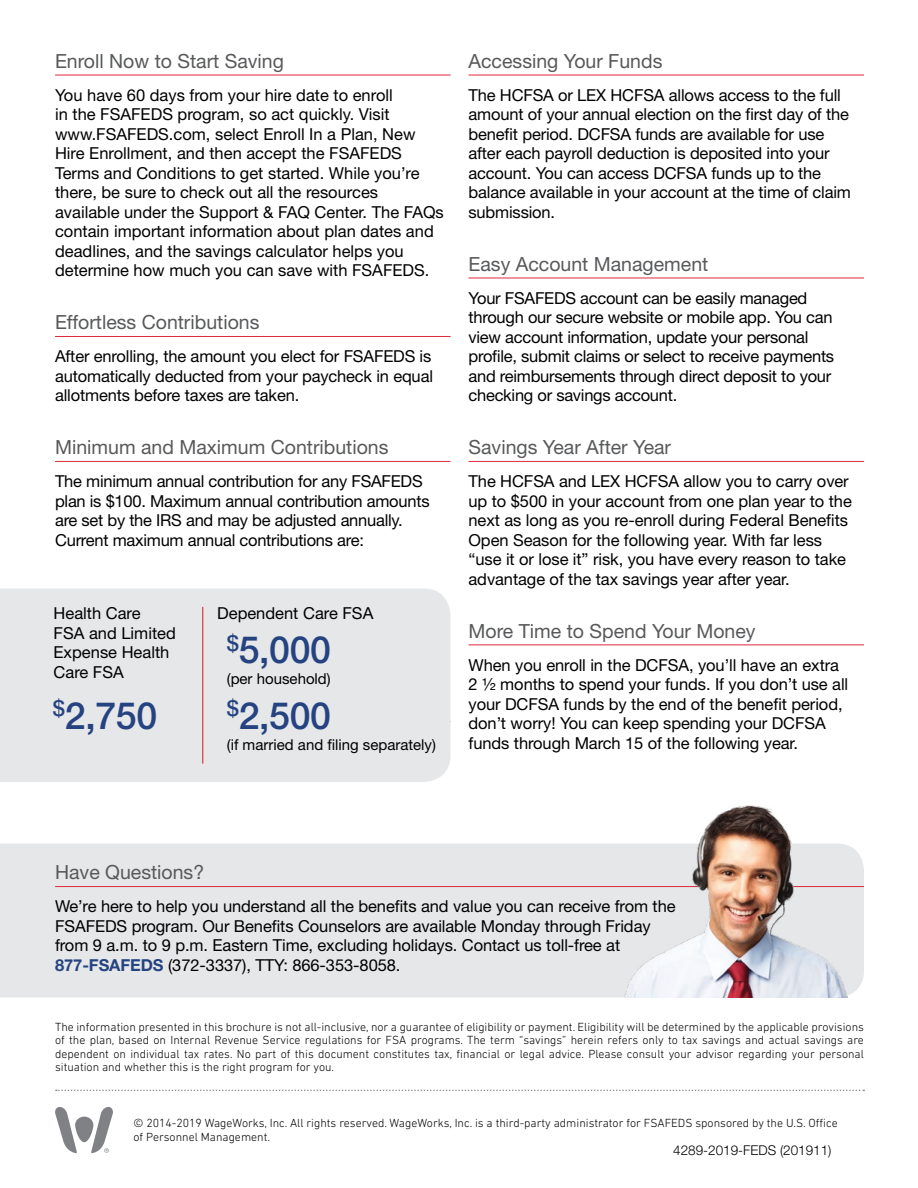
<style>
.page{position:relative;width:918px;height:1188px;background:#fff}
.page>*{position:absolute;margin:0;border:0;box-sizing:border-box;transform-origin:0 0}
.t1{font:500 37.5px "Helvetica Neue LT Std";letter-spacing:-.01em;color:#254381}
.t2{font:19.5px "Helvetica Neue LT Std";color:#58595b}
.t3{font:16.5px/19.5px "Helvetica Neue LT Std";letter-spacing:-.005em;color:#000}
.t4{font:15px "Helvetica Neue LT Std";color:#000}
.t5{font:300 13.5px "Helvetica Neue LT Std";color:#000}
.t6{font:300 12px/13.5px "DIN Next LT Pro";color:#000;text-align:justify}
.s1{font-weight:700;color:#254381}
</style>
<div class="page">
<hr style="left:55px;top:75px;width:396px;height:1px;background:#df293c">
<hr style="left:55px;top:336px;width:396px;height:1px;background:#df293c">
<hr style="left:55px;top:461px;width:396px;height:1px;background:#df293c">
<hr style="left:469px;top:75px;width:395px;height:1px;background:#df293c">
<hr style="left:469px;top:278px;width:395px;height:1px;background:#df293c">
<hr style="left:469px;top:461px;width:395px;height:1px;background:#df293c">
<hr style="left:469px;top:645px;width:395px;height:1px;background:#df293c">
<svg style="left:56px;top:1090px;width:808px;height:1px"></svg>
<div style="left:0;top:843px;width:864px;height:155px;background:#e6e7e8"></div>
<hr style="left:55px;top:886px;width:809px;height:1px;background:#df293c">
<img style="left:624px;top:806px;width:224px;height:192px">
<div style="left:0;top:588px;width:451px;height:194px;background:#e6e7e8"></div>
<hr style="left:202px;top:607px;width:1px;height:157px;background:#df293c">
<svg style="left:55px;top:1107px;width:22px;height:46px"></svg>
<div style="left:75px;top:1117px;width:18px;height:25px;background:#808184;border-radius:9px"></div>
<svg style="left:91px;top:1107px;width:22px;height:46px"></svg>
<p class="t2" style="left:55px;top:49px;width:230px">Enroll Now to Start Saving</p>
<p class="t3" style="left:55px;top:85px;width:390px">You have 60 days from your hire date to enroll<br>in the FSAFEDS program, so act quickly. Visit www.FSAFEDS.com, select Enroll In a Plan, New Hire Enrollment, and then accept the FSAFEDS Terms and Conditions to get started. While you’re there, be sure to check out all the resources available under the Support &amp; FAQ Center. The FAQs contain important information about plan dates and deadlines, and the savings calculator helps you determine how much you can save with FSAFEDS.</p>
<p class="t2" style="left:55px;top:311px;width:206px">Effortless Contributions</p>
<p class="t3" style="left:55px;top:347px;width:379px;text-align:justify">After enrolling, the amount you elect for FSAFEDS is automatically deducted from your paycheck in equal allotments before taxes are taken.</p>
<p class="t2" style="left:55px;top:436px;width:335px">Minimum and Maximum Contributions</p>
<p class="t3" style="left:55px;top:471px;width:376px">The minimum annual contribution for any FSAFEDS plan is $100. Maximum annual contribution amounts are set by the IRS and may be adjusted annually.<br>Current maximum annual contributions are:</p>
<p class="t3" style="left:54px;top:604px;width:124px">Health Care<br>FSA and Limited<br>Expense Health<br>Care FSA</p>
<p class="t3" style="left:217px;top:604px;width:158px">Dependent Care FSA</p>
<h1 class="t1" style="left:53px;top:693px;width:106px"><sup>$</sup>2,750</h1>
<h1 class="t1" style="left:227px;top:628px;width:106px"><sup>$</sup>5,000</h1>
<p class="t4" style="left:227px;top:670px;width:105px">(per household)</p>
<h1 class="t1" style="left:227px;top:693px;width:106px"><sup>$</sup>2,500</h1>
<p class="t4" style="left:227px;top:735px;width:211px">(if married and filing separately)</p>
<p class="t2" style="left:469px;top:49px;width:195px">Accessing Your Funds</p>
<p class="t3" style="left:469px;top:85px;width:384px">The HCFSA or LEX HCFSA allows access to the full amount of your annual election on the first day of the benefit period. DCFSA funds are available for use after each payroll deduction is deposited into your account. You can access DCFSA funds up to the balance available in your account at the time of claim submission.</p>
<p class="t2" style="left:469px;top:252px;width:241px">Easy Account Management</p>
<p class="t3" style="left:469px;top:288px;width:367px">Your FSAFEDS account can be easily managed through our secure website or mobile app. You can view account information, update your personal profile, submit claims or select to receive payments and reimbursements through direct deposit to your checking or savings account.</p>
<p class="t2" style="left:469px;top:436px;width:204px">Savings Year After Year</p>
<p class="t3" style="left:469px;top:471px;width:385px">The HCFSA and LEX HCFSA allow you to carry over up to $500 in your account from one plan year to the next as long as you re-enroll during Federal Benefits Open Season for the following year. With far less “use it or lose it” risk, you have every reason to take advantage of the tax savings year after year.</p>
<p class="t2" style="left:469px;top:619px;width:289px">More Time to Spend Your Money</p>
<p class="t3" style="left:469px;top:655px;width:381px">When you enroll in the DCFSA, you’ll have an extra 2 ½ months to spend your funds. If you don’t use all your DCFSA funds by the end of the benefit period, don’t worry! You can keep spending your DCFSA funds through March 15 of the following year.</p>
<p class="t2" style="left:55px;top:861px;width:151px">Have Questions?</p>
<p class="t3" style="left:55px;top:897px;width:622px">We’re here to help you understand all the benefits and value you can receive from the FSAFEDS program. Our Benefits Counselors are available Monday through Friday from 9 a.m. to 9 p.m. Eastern Time, excluding holidays. Contact us toll-free at <span class="s1">877-FSAFEDS</span> (372-3337), TTY: 866-353-8058.</p>
<p class="t6" style="left:55px;top:1020px;width:810px">The information presented in this brochure is not all-inclusive, nor a guarantee of eligibility or payment. Eligibility will be determined by the applicable provisions of the plan, based on Internal Revenue Service regulations for FSA programs. The term “savings” herein refers only to tax savings and actual savings are dependent on individual tax rates. No part of this document constitutes tax, financial or legal advice. Please consult your advisor regarding your personal situation and whether this is the right program for you.</p>
<p class="t6" style="left:133px;top:1116px;width:706px">© 2014-2019 WageWorks, Inc. All rights reserved. WageWorks, Inc. is a third-party administrator for FSAFEDS sponsored by the U.S. Office of Personnel Management.</p>
<p class="t5" style="left:673px;top:1142px;width:160px">4289-2019-FEDS (201911)</p>
</div>
